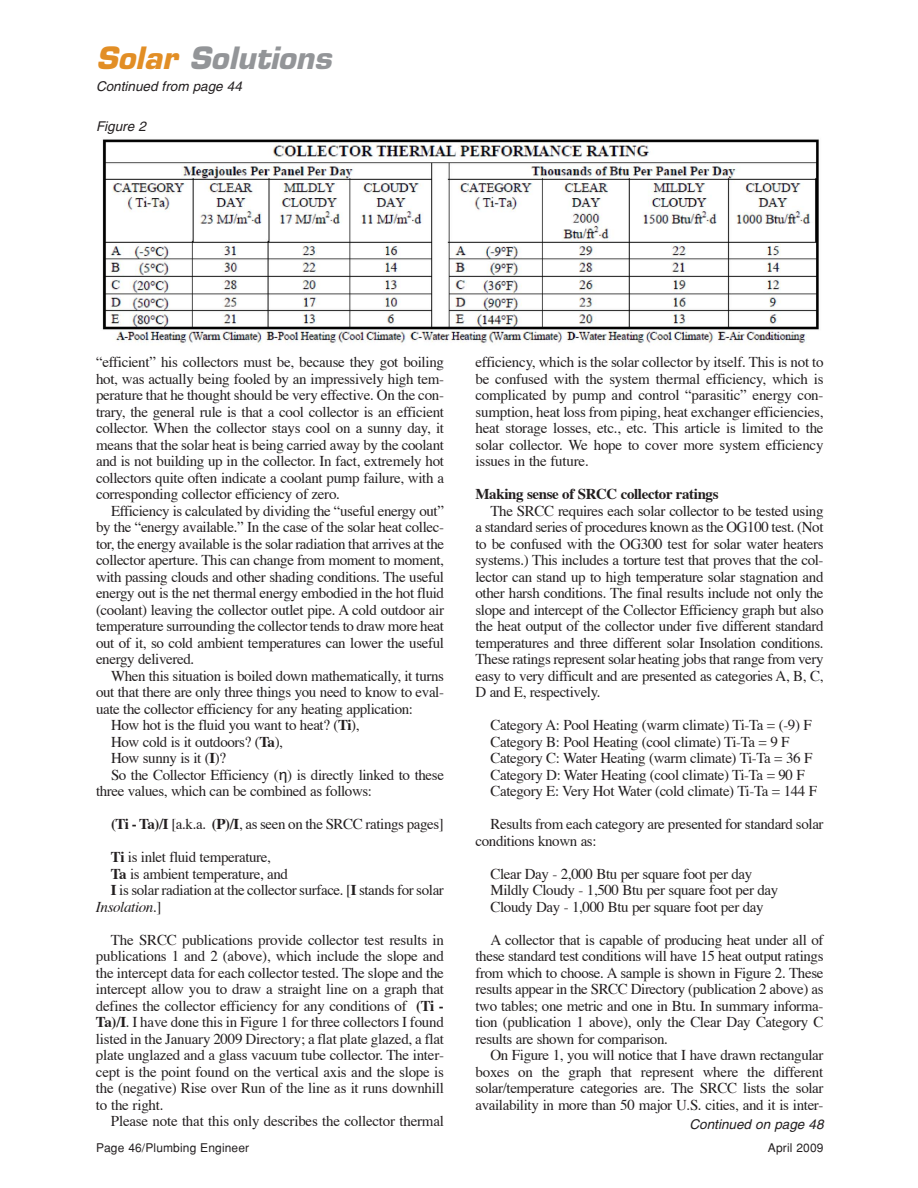
<style>
.page{position:relative;width:918px;height:1188px;background:#fff}
.page>*{position:absolute;margin:0;border:0;box-sizing:border-box;transform-origin:0 0}
.t1{font:italic 700 30px "Eurostile";color:#939598}
.t2{font:15px/16.5px "Times";letter-spacing:-.025em;color:#231f20}
.t3{font:700 15px "Times";letter-spacing:-.025em;color:#231f20}
.t4{font:italic 15px "Times";letter-spacing:-.025em;color:#231f20}
.t5{font:italic 13.5px "Helvetica";color:#231f20}
.t6{font:12px "Helvetica";letter-spacing:.01em;color:#231f20}
.s1{color:#e28e25}
.s2{font-weight:700}
.s3{font-family:"Lucida Grande"}
.s4{font-style:normal}
</style>
<div class="page">
<img style="left:102px;top:139px;width:717px;height:206px">
<p class="t1" style="left:96px;top:47px;width:237px"><span class="s1">Solar</span> Solutions</p>
<p class="t5" style="left:96px;top:82px;width:147px">Continued from page 44</p>
<p class="t5" style="left:96px;top:121px;width:51px">Figure 2</p>
<p class="t2" style="left:96px;top:355px;width:350px">“efficient” his collectors must be, because they got boiling</p>
<p class="t2" style="left:96px;top:372px;width:350px">hot, was actually being fooled by an impressively high tem-</p>
<p class="t2" style="left:96px;top:388px;width:350px">perature that he thought should be very effective. On the con-</p>
<p class="t2" style="left:96px;top:405px;width:350px">trary, the general rule is that a cool collector is an efficient</p>
<p class="t2" style="left:96px;top:421px;width:350px">collector. When the collector stays cool on a sunny day, it</p>
<p class="t2" style="left:96px;top:438px;width:350px">means that the solar heat is being carried away by the coolant</p>
<p class="t2" style="left:96px;top:454px;width:350px">and is not building up in the collector. In fact, extremely hot</p>
<p class="t2" style="left:96px;top:471px;width:350px">collectors quite often indicate a coolant pump failure, with a</p>
<p class="t2" style="left:96px;top:487px;width:245px">corresponding collector efficiency of zero.</p>
<p class="t2" style="left:111px;top:504px;width:335px">Efficiency is calculated by dividing the “useful energy out”</p>
<p class="t2" style="left:96px;top:520px;width:350px">by the “energy available.” In the case of the solar heat collec-</p>
<p class="t2" style="left:96px;top:537px;width:350px">tor, the energy available is the solar radiation that arrives at the</p>
<p class="t2" style="left:96px;top:553px;width:350px">collector aperture. This can change from moment to moment,</p>
<p class="t2" style="left:96px;top:570px;width:350px">with passing clouds and other shading conditions. The useful</p>
<p class="t2" style="left:96px;top:586px;width:350px">energy out is the net thermal energy embodied in the hot fluid</p>
<p class="t2" style="left:96px;top:603px;width:350px">(coolant) leaving the collector outlet pipe. A cold outdoor air</p>
<p class="t2" style="left:96px;top:619px;width:350px">temperature surrounding the collector tends to draw more heat</p>
<p class="t2" style="left:96px;top:636px;width:350px">out of it, so cold ambient temperatures can lower the useful</p>
<p class="t2" style="left:96px;top:652px;width:100px">energy delivered.</p>
<p class="t2" style="left:111px;top:669px;width:335px">When this situation is boiled down mathematically, it turns</p>
<p class="t2" style="left:96px;top:685px;width:350px">out that there are only three things you need to know to eval-</p>
<p class="t2" style="left:96px;top:702px;width:319px">uate the collector efficiency for any heating application:</p>
<p class="t2" style="left:111px;top:718px;width:250px">How hot is the fluid you want to heat? (<span class="s2">Ti</span>),</p>
<p class="t2" style="left:111px;top:735px;width:174px">How cold is it outdoors? (<span class="s2">Ta</span>),</p>
<p class="t2" style="left:111px;top:751px;width:117px">How sunny is it (<span class="s2">I</span>)?</p>
<p class="t2" style="left:111px;top:768px;width:334px">So the Collector Efficiency (<span class="s3">η</span>) is directly linked to these</p>
<p class="t2" style="left:96px;top:784px;width:278px">three values, which can be combined as follows:</p>
<p class="t2" style="left:111px;top:817px;width:334px"><span class="s2">(Ti - Ta)/I</span> [a.k.a. <span class="s2">(P)/I</span>, as seen on the SRCC ratings pages]</p>
<p class="t2" style="left:111px;top:850px;width:161px"><span class="s2">Ti</span> is inlet fluid temperature,</p>
<p class="t2" style="left:111px;top:867px;width:179px"><span class="s2">Ta</span> is ambient temperature, and</p>
<p class="t2" style="left:111px;top:883px;width:335px"><span class="s2">I</span> is solar radiation at the collector surface. [<span class="s2">I</span> stands for solar</p>
<p class="t4" style="left:96px;top:901px;width:67px">Insolation<span class="s4">.]</span></p>
<p class="t2" style="left:111px;top:933px;width:335px">The SRCC publications provide collector test results in</p>
<p class="t2" style="left:96px;top:949px;width:350px">publications 1 and 2 (above), which include the slope and</p>
<p class="t2" style="left:96px;top:966px;width:350px">the intercept data for each collector tested. The slope and the</p>
<p class="t2" style="left:96px;top:982px;width:350px">intercept allow you to draw a straight line on a graph that</p>
<p class="t2" style="left:96px;top:999px;width:350px">defines the collector efficiency for any conditions of <span class="s2">(Ti -</span></p>
<p class="t2" style="left:96px;top:1015px;width:350px"><span class="s2">Ta)/I</span>. I have done this in Figure 1 for three collectors I found</p>
<p class="t2" style="left:96px;top:1032px;width:350px">listed in the January 2009 Directory; a flat plate glazed, a flat</p>
<p class="t2" style="left:96px;top:1048px;width:350px">plate unglazed and a glass vacuum tube collector. The inter-</p>
<p class="t2" style="left:96px;top:1065px;width:350px">cept is the point found on the vertical axis and the slope is</p>
<p class="t2" style="left:96px;top:1081px;width:350px">the (negative) Rise over Run of the line as it runs downhill</p>
<p class="t2" style="left:96px;top:1098px;width:69px">to the right.</p>
<p class="t2" style="left:111px;top:1114px;width:335px">Please note that this only describes the collector thermal</p>
<p class="t2" style="left:476px;top:355px;width:350px;text-align:justify">efficiency, which is the solar collector by itself. This is not to be confused with the system thermal efficiency, which is complicated by pump and control “parasitic” energy con&shy;sumption, heat loss from piping, heat exchanger efficiencies, heat storage losses, etc., etc. This article is limited to the solar collector. We hope to cover more system efficiency issues in the future.</p>
<p class="t3" style="left:476px;top:488px;width:245px">Making sense of SRCC collector ratings</p>
<p class="t2" style="left:490px;top:504px;width:335px">The SRCC requires each solar collector to be tested using</p>
<p class="t2" style="left:476px;top:520px;width:350px">a standard series of procedures known as the OG100 test. (Not</p>
<p class="t2" style="left:476px;top:537px;width:350px">to be confused with the OG300 test for solar water heaters</p>
<p class="t2" style="left:476px;top:553px;width:350px">systems.) This includes a torture test that proves that the col-</p>
<p class="t2" style="left:476px;top:570px;width:350px">lector can stand up to high temperature solar stagnation and</p>
<p class="t2" style="left:476px;top:586px;width:350px">other harsh conditions. The final results include not only the</p>
<p class="t2" style="left:476px;top:603px;width:350px">slope and intercept of the Collector Efficiency graph but also</p>
<p class="t2" style="left:476px;top:619px;width:350px">the heat output of the collector under five different standard</p>
<p class="t2" style="left:476px;top:636px;width:350px">temperatures and three different solar Insolation conditions.</p>
<p class="t2" style="left:476px;top:652px;width:350px">These ratings represent solar heating jobs that range from very</p>
<p class="t2" style="left:476px;top:669px;width:350px">easy to very difficult and are presented as categories A, B, C,</p>
<p class="t2" style="left:476px;top:685px;width:127px">D and E, respectively.</p>
<p class="t2" style="left:490px;top:718px;width:328px">Category A: Pool Heating (warm climate) Ti-Ta = (-9) F Category B: Pool Heating (cool climate) Ti-Ta = 9 F Category C: Water Heating (warm climate) Ti-Ta = 36 F Category D: Water Heating (cool climate) Ti-Ta = 90 F Category E: Very Hot Water (cold climate) Ti-Ta = 144 F</p>
<p class="t2" style="left:476px;top:817px;width:350px;text-indent:15px">Results from each category are presented for standard solar conditions known as:</p>
<p class="t2" style="left:490px;top:867px;width:289px">Clear Day - 2,000 Btu per square foot per day<br>Mildly Cloudy - 1,500 Btu per square foot per day<br>Cloudy Day - 1,000 Btu per square foot per day</p>
<p class="t2" style="left:490px;top:933px;width:335px">A collector that is capable of producing heat under all of</p>
<p class="t2" style="left:476px;top:949px;width:350px">these standard test conditions will have 15 heat output ratings</p>
<p class="t2" style="left:476px;top:966px;width:350px">from which to choose. A sample is shown in Figure 2. These</p>
<p class="t2" style="left:476px;top:982px;width:350px">results appear in the SRCC Directory (publication 2 above) as</p>
<p class="t2" style="left:476px;top:999px;width:350px">two tables; one metric and one in Btu. In summary informa-</p>
<p class="t2" style="left:476px;top:1015px;width:350px">tion (publication 1 above), only the Clear Day Category C</p>
<p class="t2" style="left:476px;top:1032px;width:194px">results are shown for comparison.</p>
<p class="t2" style="left:490px;top:1048px;width:335px">On Figure 1, you will notice that I have drawn rectangular</p>
<p class="t2" style="left:476px;top:1065px;width:349px">boxes on the graph that represent where the different</p>
<p class="t2" style="left:476px;top:1081px;width:350px">solar/temperature categories are. The SRCC lists the solar</p>
<p class="t2" style="left:476px;top:1098px;width:350px">availability in more than 50 major U.S. cities, and it is inter-</p>
<p class="t5" style="left:690px;top:1120px;width:135px">Continued on page 48</p>
<p class="t6" style="left:96px;top:1141px;width:155px">Page 46/Plumbing Engineer</p>
<p class="t6" style="left:768px;top:1141px;width:57px">April 2009</p>
</div>
